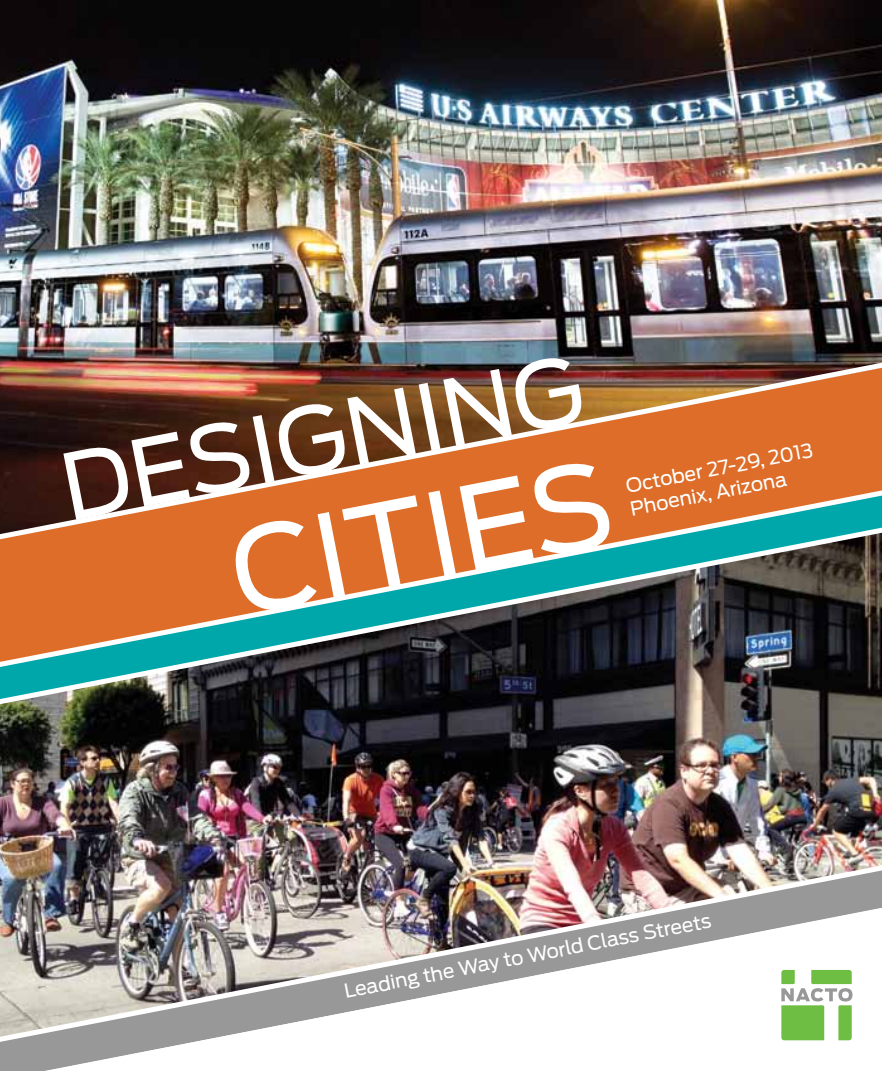
<style>
.page{position:relative;width:882px;height:1071px;background:#fff}
.page>*{position:absolute;margin:0;border:0;box-sizing:border-box;transform-origin:0 0}
.t1{font:115.5px "Antenna";color:#fff}
.t2{font:91px "Antenna";color:#fff}
.t3{font:19.25px/23.1px "Antenna";color:#fff}
</style>
<div class="page">
<img style="left:0;top:704px;width:882px;height:161px">
<img style="left:0;top:0;width:882px;height:363px">
<img style="left:0;top:363px;width:882px;height:127px">
<svg style="left:0;top:490px;width:882px;height:38px;fill:#dd6d28"></svg>
<svg style="left:0;top:528px;width:882px;height:176px"></svg>
<img style="left:0;top:865px;width:882px;height:177px">
<svg style="left:45px;top:908px;width:837px;height:163px"></svg>
<div style="left:779px;top:967px;width:75px;height:76px;border:5px solid #fff;border-radius:3px"></div>
<svg style="left:781px;top:970px;width:71px;height:70px"></svg>
<h2 class="t2" style="left:52px;top:436px;width:532px;rotate:-11deg">DESIGNING</h2>
<h1 class="t1" style="left:220px;top:509px;width:388px;rotate:-11deg">CITIES</h1>
<p class="t3" style="left:624px;top:475px;width:192px;rotate:-11deg">October 27-29, 2013<br>Phoenix, Arizona</p>
<p class="t3" style="left:342px;top:980px;width:375px;rotate:-11deg">Leading the Way to World Class Streets</p>
</div>
